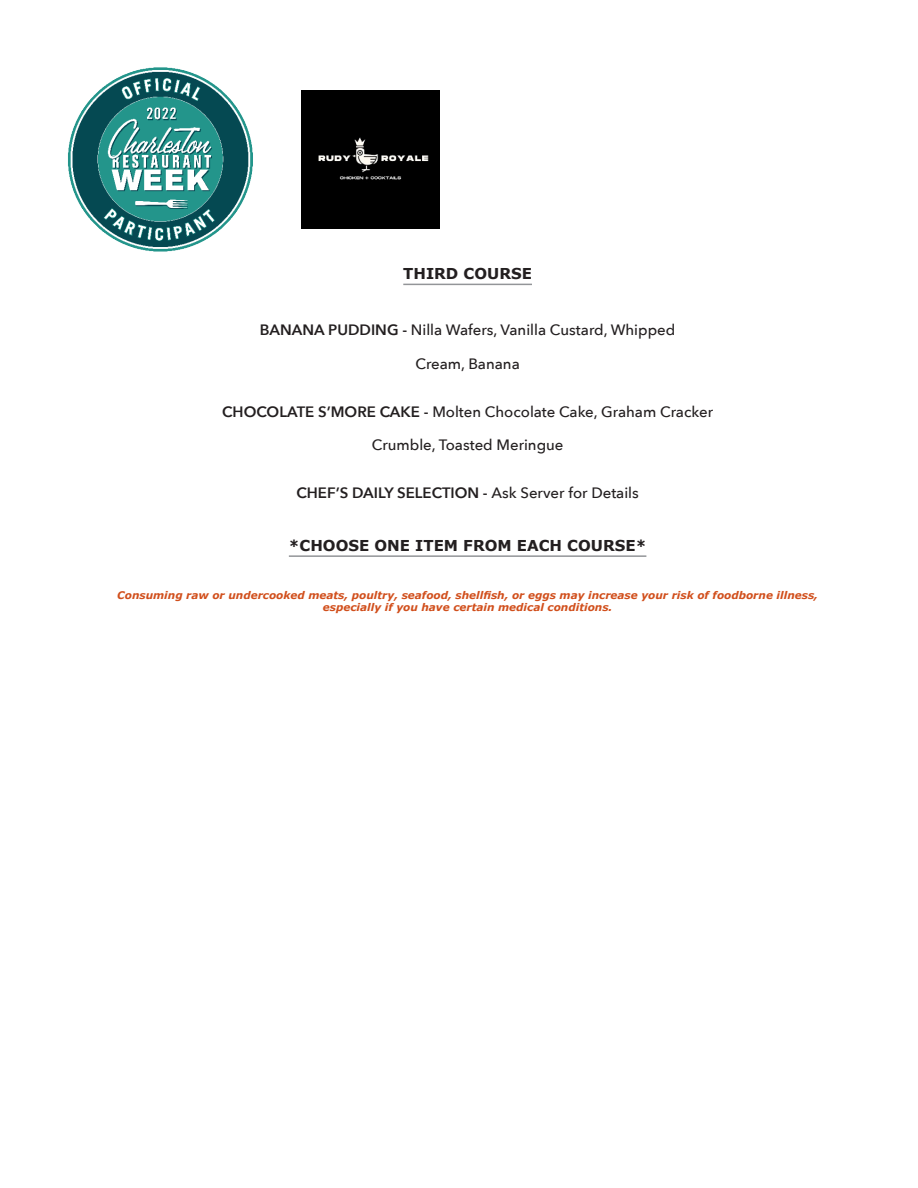
<style>
.page{position:relative;width:918px;height:1188px;background:#fff}
.page>*{position:absolute;margin:0;border:0;box-sizing:border-box;transform-origin:0 0}
.menu_item{font:500 15px "Avenir Next";color:#231f20}
.category{font:700 15px "Verdana";color:#231f20}
.menu_item-2{font:600 15px "Avenir Next";color:#231f20}
.description{font:500 15px "Avenir Next";color:#231f20}
.menu_item-3{font:italic 700 10.5px/12.6px "Verdana";color:#d14f1c;text-align:center}
.s1{font-weight:600}
.s2{font-weight:500}
</style>
<div class="page">
<img style="left:68px;top:67px;width:185px;height:185px">
<div style="left:301px;top:90px;width:138px;height:138px;background:#000"></div>
<hr style="left:403px;top:284px;width:129px;height:1px;background:#939598">
<hr style="left:289px;top:555px;width:357px;height:2px;background:#939598">
<p class="category" style="left:403px;top:264px;width:130px">THIRD COURSE</p>
<p class="menu_item" style="left:260px;top:317px;width:417px"><span class="s1">BANANA PUDDING -</span> Nilla Wafers, Vanilla Custard, Whipped</p>
<p class="description" style="left:415px;top:351px;width:106px">Cream, Banana</p>
<p class="menu_item" style="left:222px;top:399px;width:492px"><span class="s1">CHOCOLATE S’MORE CAKE -</span> Molten Chocolate Cake, Graham Cracker</p>
<p class="description" style="left:372px;top:432px;width:193px">Crumble, Toasted Meringue</p>
<p class="menu_item-2" style="left:296px;top:480px;width:344px">CHEF’S DAILY SELECTION - <span class="s2">Ask Server for Details</span></p>
<p class="category" style="left:289px;top:536px;width:359px">*CHOOSE ONE ITEM FROM EACH COURSE*</p>
<p class="menu_item-3" style="left:117px;top:589px;width:702px">Consuming raw or undercooked meats, poultry, seafood, shellfish, or eggs may increase your risk of foodborne illness, especially if you have certain medical conditions.</p>
</div>
